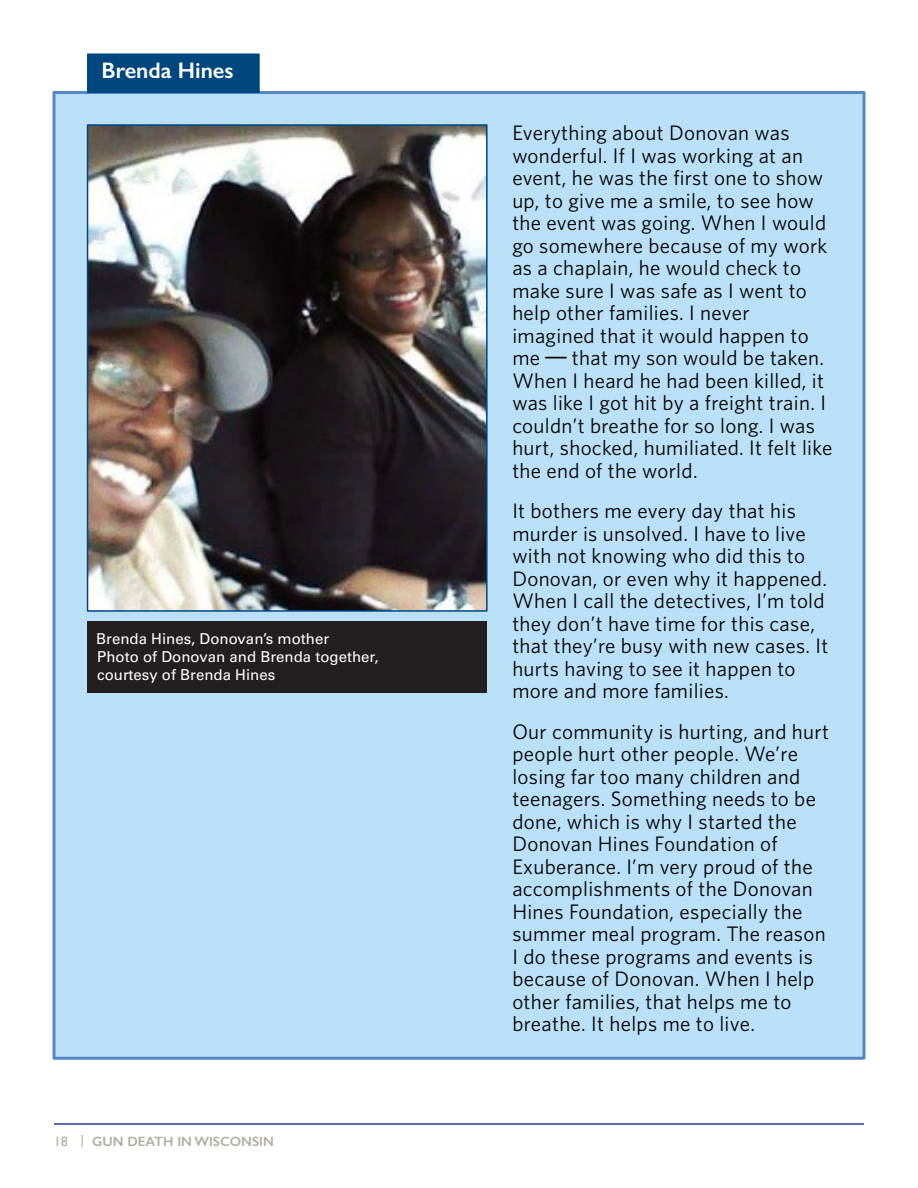
<style>
.page{position:relative;width:918px;height:1188px;background:#fff}
.page>*{position:absolute;margin:0;border:0;box-sizing:border-box;transform-origin:0 0}
.t1{font:600 22.5px "Gill Sans";color:#fff}
.t2{font:21px "Whitney";letter-spacing:.015em;color:#000}
.t3{font:15px "Univers LT Pro 55 Roman";color:#fff}
.t4{font:600 13.5px "Gill Sans";color:#b0ada3}
.t5{font:13.5px "Gill Sans";color:#b0ada3}
.s1{font-family:"Helvetica"}
</style>
<div class="page">
<hr style="left:54px;top:1123px;width:810px;height:2px;background:#25408e">
<div style="left:52px;top:91px;width:814px;height:969px;background:#bae0f7;border:3px solid #5787c5"></div>
<div style="left:87px;top:54px;width:172px;height:39px;background:#00467f"></div>
<div style="left:88px;top:621px;width:399px;height:72px;background:#231f20"></div>
<img style="left:90px;top:127px;width:395px;height:482px">
<div style="left:87px;top:124px;width:401px;height:488px;border:2px solid #00467f"></div>
<p class="t1" style="left:102px;top:61px;width:134px">Brenda Hines</p>
<p class="t3" style="left:96px;top:633px;width:235px">Brenda Hines, Donovan’s mother</p>
<p class="t3" style="left:97px;top:651px;width:283px">Photo of Donovan and Brenda together,</p>
<p class="t3" style="left:97px;top:669px;width:179px">courtesy of Brenda Hines</p>
<p class="t5" style="left:54px;top:1137px;width:15px">18</p>
<p class="t5" style="left:80px;top:1135px;width:5px">|</p>
<p class="t4" style="left:92px;top:1136px;width:183px">GUN DEATH IN WISCONSIN</p>
<p class="t2" style="left:512px;top:123px;width:279px">Everything about Donovan was</p>
<p class="t2" style="left:512px;top:146px;width:292px">wonderful. If I was working at an</p>
<p class="t2" style="left:512px;top:168px;width:312px">event, he was the first one to show</p>
<p class="t2" style="left:512px;top:191px;width:303px">up, to give me a smile, to see how</p>
<p class="t2" style="left:512px;top:213px;width:315px">the event was going. When I would</p>
<p class="t2" style="left:512px;top:236px;width:317px">go somewhere because of my work</p>
<p class="t2" style="left:512px;top:258px;width:290px">as a chaplain, he would check to</p>
<p class="t2" style="left:512px;top:281px;width:296px">make sure I was safe as I went to</p>
<p class="t2" style="left:512px;top:303px;width:239px">help other families. I never</p>
<p class="t2" style="left:512px;top:326px;width:298px">imagined that it would happen to</p>
<p class="t2" style="left:512px;top:348px;width:313px">me <span class="s1">─</span> that my son would be taken.</p>
<p class="t2" style="left:512px;top:371px;width:313px">When I heard he had been killed, it</p>
<p class="t2" style="left:512px;top:393px;width:315px">was like I got hit by a freight train. I</p>
<p class="t2" style="left:512px;top:416px;width:304px">couldn’t breathe for so long. I was</p>
<p class="t2" style="left:512px;top:438px;width:322px">hurt, shocked, humiliated. It felt like</p>
<p class="t2" style="left:512px;top:461px;width:187px">the end of the world.</p>
<p class="t2" style="left:512px;top:501px;width:285px">It bothers me every day that his</p>
<p class="t2" style="left:512px;top:524px;width:295px">murder is unsolved. I have to live</p>
<p class="t2" style="left:512px;top:546px;width:294px">with not knowing who did this to</p>
<p class="t2" style="left:512px;top:569px;width:316px">Donovan, or even why it happened.</p>
<p class="t2" style="left:512px;top:591px;width:314px">When I call the detectives, I’m told</p>
<p class="t2" style="left:512px;top:614px;width:304px">they don’t have time for this case,</p>
<p class="t2" style="left:512px;top:636px;width:318px">that they’re busy with new cases. It</p>
<p class="t2" style="left:512px;top:659px;width:285px">hurts having to see it happen to</p>
<p class="t2" style="left:512px;top:681px;width:218px">more and more families.</p>
<p class="t2" style="left:512px;top:722px;width:318px">Our community is hurting, and hurt</p>
<p class="t2" style="left:512px;top:744px;width:287px">people hurt other people. We’re</p>
<p class="t2" style="left:512px;top:767px;width:289px">losing far too many children and</p>
<p class="t2" style="left:512px;top:789px;width:305px">teenagers. Something needs to be</p>
<p class="t2" style="left:512px;top:812px;width:286px">done, which is why I started the</p>
<p class="t2" style="left:512px;top:834px;width:267px">Donovan Hines Foundation of</p>
<p class="t2" style="left:512px;top:857px;width:302px">Exuberance. I’m very proud of the</p>
<p class="t2" style="left:512px;top:879px;width:302px">accomplishments of the Donovan</p>
<p class="t2" style="left:512px;top:902px;width:292px">Hines Foundation, especially the</p>
<p class="t2" style="left:512px;top:924px;width:315px">summer meal program. The reason</p>
<p class="t2" style="left:512px;top:947px;width:302px">I do these programs and events is</p>
<p class="t2" style="left:512px;top:969px;width:304px">because of Donovan. When I help</p>
<p class="t2" style="left:512px;top:992px;width:281px">other families, that helps me to</p>
<p class="t2" style="left:512px;top:1014px;width:244px">breathe. It helps me to live.</p>
</div>
